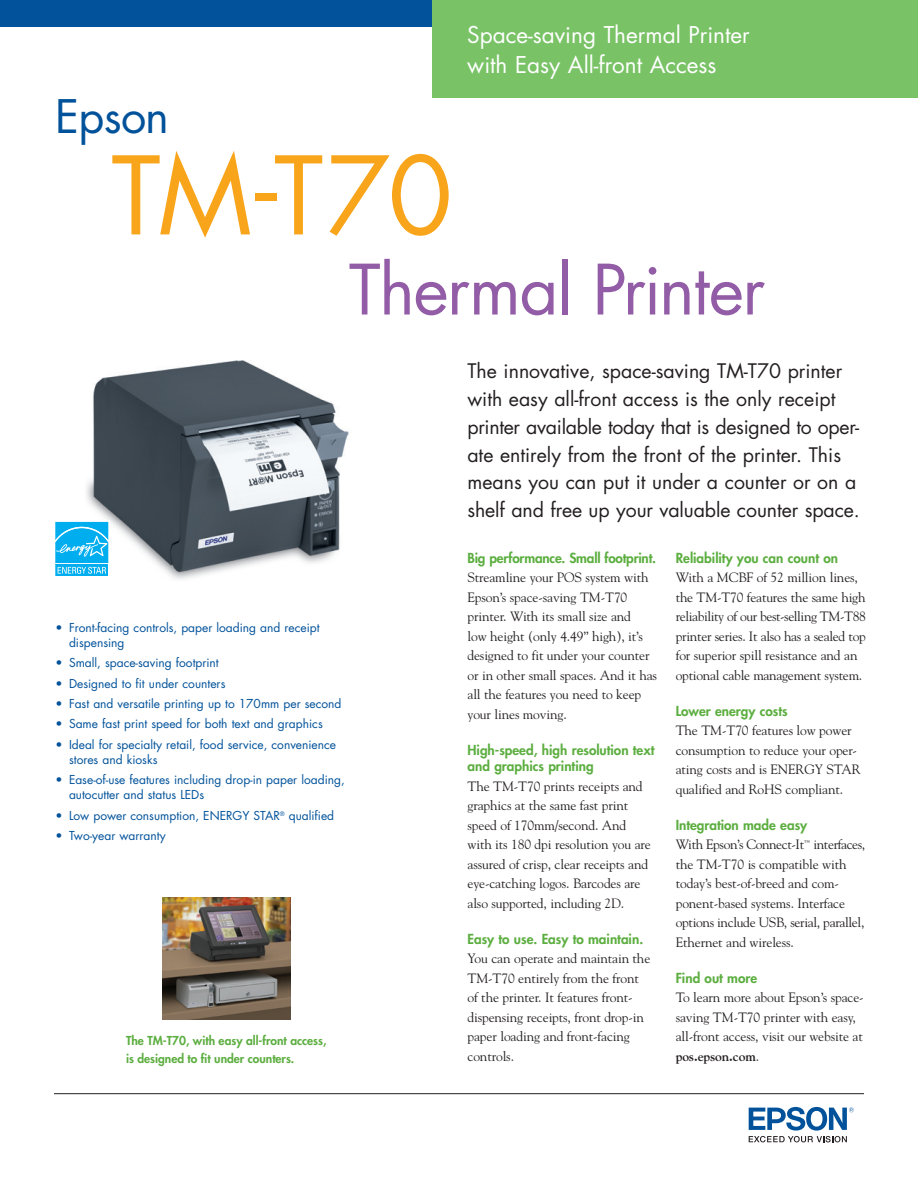
<style>
.page{position:relative;width:918px;height:1188px;background:#fff}
.page>*{position:absolute;margin:0;border:0;box-sizing:border-box;transform-origin:0 0}
.t1{font:105px "Futura";color:#f9a51b}
.t2{font:67.5px "Futura";letter-spacing:-.02em;color:#925ca6}
.t3{font:45px "Futura";letter-spacing:-.02em;color:#01529a}
.orange_box_type{font:22.5px/30px "Futura";color:#fff}
.t4{font:19.5px/27.8px "Futura";color:#231f20}
.copy_subhead{font:13.5px/19.5px "Goudy";letter-spacing:-.01em;color:#231f20}
.copy_subhead-2{font:800 13.5px/16.5px "Futura";color:#5cae40}
.sidebar_copy{font:12px/15px "Futura";color:#01529a}
.t5{font:800 12px/17.2px "Futura";color:#5cae40}
.s1{font-weight:700}
</style>
<div class="page">
<hr style="left:54px;top:1093px;width:810px;height:1px;background:#231f20">
<svg style="left:749px;top:1107px;width:105px;height:35px"></svg>
<div style="left:0;top:0;width:918px;height:27px;background:#01529a"></div>
<div style="left:432px;top:0;width:486px;height:97px;background:#79c366"></div>
<img style="left:86px;top:360px;width:263px;height:219px">
<img style="left:162px;top:897px;width:129px;height:122px">
<div style="left:54px;top:521px;width:56px;height:43px;background:#eaf8fd"></div>
<svg style="left:54px;top:522px;width:56px;height:56px;background:#3cc1f2"></svg>
<p class="orange_box_type" style="left:467px;top:20px;width:284px">Space-saving Thermal Printer with Easy All-front Access</p>
<p class="t3" style="left:55px;top:85px;width:115px">Epson</p>
<p class="t1" style="left:111px;top:124px;width:343px">TM-T70</p>
<p class="t2" style="left:349px;top:243px;width:418px">Thermal Printer</p>
<p class="sidebar_copy" style="left:69px;top:620px;width:252px;text-indent:-14px">• Front-facing controls, paper loading and receipt dispensing</p>
<p class="sidebar_copy" style="left:56px;top:655px;width:165px">• Small, space-saving footprint</p>
<p class="sidebar_copy" style="left:56px;top:676px;width:171px">• Designed to fit under counters</p>
<p class="sidebar_copy" style="left:56px;top:696px;width:287px">• Fast and versatile printing up to 170mm per second</p>
<p class="sidebar_copy" style="left:56px;top:716px;width:269px">• Same fast print speed for both text and graphics</p>
<p class="sidebar_copy" style="left:69px;top:737px;width:269px;text-indent:-14px">• Ideal for specialty retail, food service, convenience stores and kiosks</p>
<p class="sidebar_copy" style="left:69px;top:772px;width:277px;text-indent:-14px">• Ease-of-use features including drop-in paper loading, autocutter and status LEDs</p>
<p class="sidebar_copy" style="left:56px;top:808px;width:280px">• Low power consumption, ENERGY STAR<sup>®</sup> qualified</p>
<p class="sidebar_copy" style="left:56px;top:828px;width:112px">• Two-year warranty</p>
<p class="t5" style="left:126px;top:1032px;width:202px">The TM-T70, with easy all-front access, is designed to fit under counters.</p>
<p class="t4" style="left:467px;top:357px;width:394px">The innovative, space-saving TM-T70 printer with easy all-front access is the only receipt printer available today that is designed to oper&shy;ate entirely from the front of the printer. This means you can put it under a counter or on a shelf and free up your valuable counter space.</p>
<p class="copy_subhead-2" style="left:468px;top:549px;width:190px">Big performance. Small footprint.</p>
<p class="copy_subhead" style="left:468px;top:567px;width:191px">Streamline your POS system with<br>Epson’s space-saving TM-T70 printer. With its small size and<br>low height (only 4.49” high), it’s designed to fit under your counter or in other small spaces. And it has all the features you need to keep your lines moving.</p>
<p class="copy_subhead-2" style="left:468px;top:741px;width:189px">High-speed, high resolution text and graphics printing</p>
<p class="copy_subhead" style="left:468px;top:776px;width:185px">The TM-T70 prints receipts and graphics at the same fast print speed of 170mm/second. And with its 180 dpi resolution you are assured of crisp, clear receipts and eye-catching logos. Barcodes are also supported, including 2D.</p>
<p class="copy_subhead-2" style="left:468px;top:930px;width:177px">Easy to use. Easy to maintain.</p>
<p class="copy_subhead" style="left:468px;top:948px;width:184px">You can operate and maintain the<br>TM-T70 entirely from the front of the printer. It features front&shy;dispensing receipts, front drop-in paper loading and front-facing controls.</p>
<p class="copy_subhead-2" style="left:676px;top:549px;width:164px">Reliability you can count on</p>
<p class="copy_subhead" style="left:676px;top:567px;width:192px">With a MCBF of 52 million lines, the TM-T70 features the same high reliability of our best-selling TM-T88 printer series. It also has a sealed top for superior spill resistance and an optional cable management system.</p>
<p class="copy_subhead-2" style="left:676px;top:702px;width:113px">Lower energy costs</p>
<p class="copy_subhead" style="left:676px;top:720px;width:187px">The TM-T70 features low power consumption to reduce your oper&shy;ating costs and is ENERGY STAR qualified and RoHS compliant.</p>
<p class="copy_subhead-2" style="left:676px;top:816px;width:133px">Integration made easy</p>
<p class="copy_subhead" style="left:676px;top:834px;width:191px">With Epson’s Connect-It<sup>™</sup> interfaces, the TM-T70 is compatible with today’s best-of-breed and com&shy;ponent-based systems. Interface options include USB, serial, parallel, Ethernet and wireless.</p>
<p class="copy_subhead-2" style="left:676px;top:969px;width:83px">Find out more</p>
<p class="copy_subhead" style="left:676px;top:987px;width:190px">To learn more about Epson’s space&shy;saving TM-T70 printer with easy, all-front access, visit our website at <span class="s1">pos.epson.com</span>.</p>
</div>
